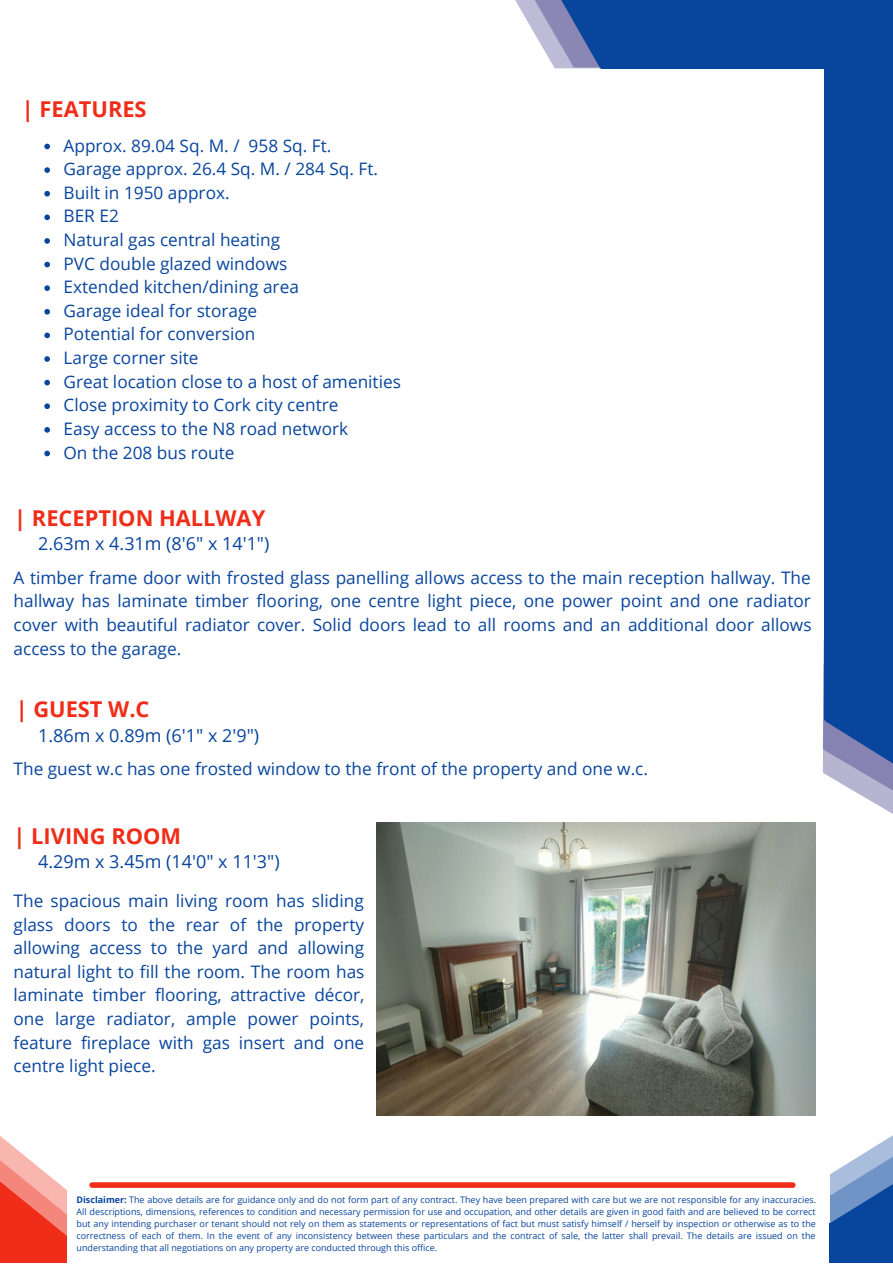
<style>
.page{position:relative;width:893px;height:1264px;background:#fff}
.page>*{position:absolute;margin:0;border:0;box-sizing:border-box;transform-origin:0 0}
.t1{font:700 21.9px "Open Sans";color:#ef2d19}
.t2{font:18px "Open Sans";color:#08459d}
.t3{font:17.25px/23.5px "Open Sans";color:#08459d;text-align:justify}
.t4{font:9px/12px "Open Sans";color:#08459d;text-align:justify}
.s1{font-weight:700}
</style>
<div class="page">
<div style="left:601px;top:0;width:291px;height:69px;background:#08459d"></div>
<div style="left:824px;top:1px;width:68px;height:719px;background:#08459d"></div>
<svg style="left:515px;top:0;width:86px;height:69px"></svg>
<svg style="left:815px;top:640px;width:77px;height:215px"></svg>
<div style="left:92px;top:1182px;width:700px;height:5px;background:#ef2d19"></div>
<svg style="left:829px;top:1136px;width:63px;height:126px"></svg>
<svg style="left:0;top:1136px;width:67px;height:126px"></svg>
<img style="left:376px;top:822px;width:439px;height:293px">
<svg style="left:44px;top:144px;width:6px;height:5px"></svg>
<svg style="left:44px;top:167px;width:6px;height:6px"></svg>
<svg style="left:44px;top:191px;width:6px;height:5px"></svg>
<svg style="left:44px;top:214px;width:6px;height:6px"></svg>
<svg style="left:44px;top:238px;width:6px;height:6px"></svg>
<svg style="left:44px;top:262px;width:6px;height:5px"></svg>
<svg style="left:44px;top:285px;width:6px;height:6px"></svg>
<svg style="left:44px;top:309px;width:6px;height:5px"></svg>
<svg style="left:44px;top:332px;width:6px;height:6px"></svg>
<svg style="left:44px;top:356px;width:6px;height:6px"></svg>
<svg style="left:44px;top:380px;width:6px;height:5px"></svg>
<svg style="left:44px;top:403px;width:6px;height:6px"></svg>
<svg style="left:44px;top:427px;width:6px;height:5px"></svg>
<svg style="left:44px;top:450px;width:6px;height:6px"></svg>
<p class="t1" style="left:22px;top:94px;width:126px">| FEATURES</p>
<p class="t3" style="left:64px;top:133px;width:339px;text-align:left">Approx. 89.04 Sq. M. / 958 Sq. Ft.<br>Garage approx. 26.4 Sq. M. / 284 Sq. Ft.<br>Built in 1950 approx.<br>BER E2<br>Natural gas central heating<br>PVC double glazed windows<br>Extended kitchen/dining area<br>Garage ideal for storage<br>Potential for conversion<br>Large corner site<br>Great location close to a host of amenities<br>Close proximity to Cork city centre<br>Easy access to the N8 road network<br>On the 208 bus route</p>
<p class="t1" style="left:14px;top:503px;width:252px">| RECEPTION HALLWAY</p>
<p class="t3" style="left:14px;top:565px;width:799px">A timber frame door with frosted glass panelling allows access to the main reception hallway. The hallway has laminate timber flooring, one centre light piece, one power point and one radiator cover with beautiful radiator cover. Solid doors lead to all rooms and an additional door allows access to the garage.</p>
<p class="t2" style="left:38px;top:531px;width:233px">2.63m x 4.31m (8'6" x 14'1")</p>
<p class="t1" style="left:16px;top:694px;width:135px">| GUEST W.C</p>
<p class="t3" style="left:14px;top:756px;width:636px">The guest w.c has one frosted window to the front of the property and one w.c.</p>
<p class="t2" style="left:38px;top:722px;width:222px">1.86m x 0.89m (6'1" x 2'9")</p>
<p class="t1" style="left:14px;top:820px;width:169px">| LIVING ROOM</p>
<p class="t2" style="left:38px;top:849px;width:243px">4.29m x 3.45m (14'0" x 11'3")</p>
<p class="t3" style="left:14px;top:888px;width:352px">The spacious main living room has sliding glass doors to the rear of the property allowing access to the yard and allowing natural light to fill the room. The room has laminate timber flooring, attractive décor, one large radiator, ample power points, feature fireplace with gas insert and one centre light piece.</p>
<p class="t4" style="left:77px;top:1193px;width:741px"><span class="s1">Disclaimer:</span> The above details are for guidance only and do not form part of any contract. They have been prepared with care but we are not responsible for any inaccuracies.<br>All descriptions, dimensions, references to condition and necessary permission for use and occupation, and other details are given in good faith and are believed to be correct but any intending purchaser or tenant should not rely on them as statements or representations of fact but must satisfy himself / herself by inspection or otherwise as to the correctness of each of them. In the event of any inconsistency between these particulars and the contract of sale, the latter shall prevail. The details are issued on the understanding that all negotiations on any property are conducted through this office.</p>
</div>
